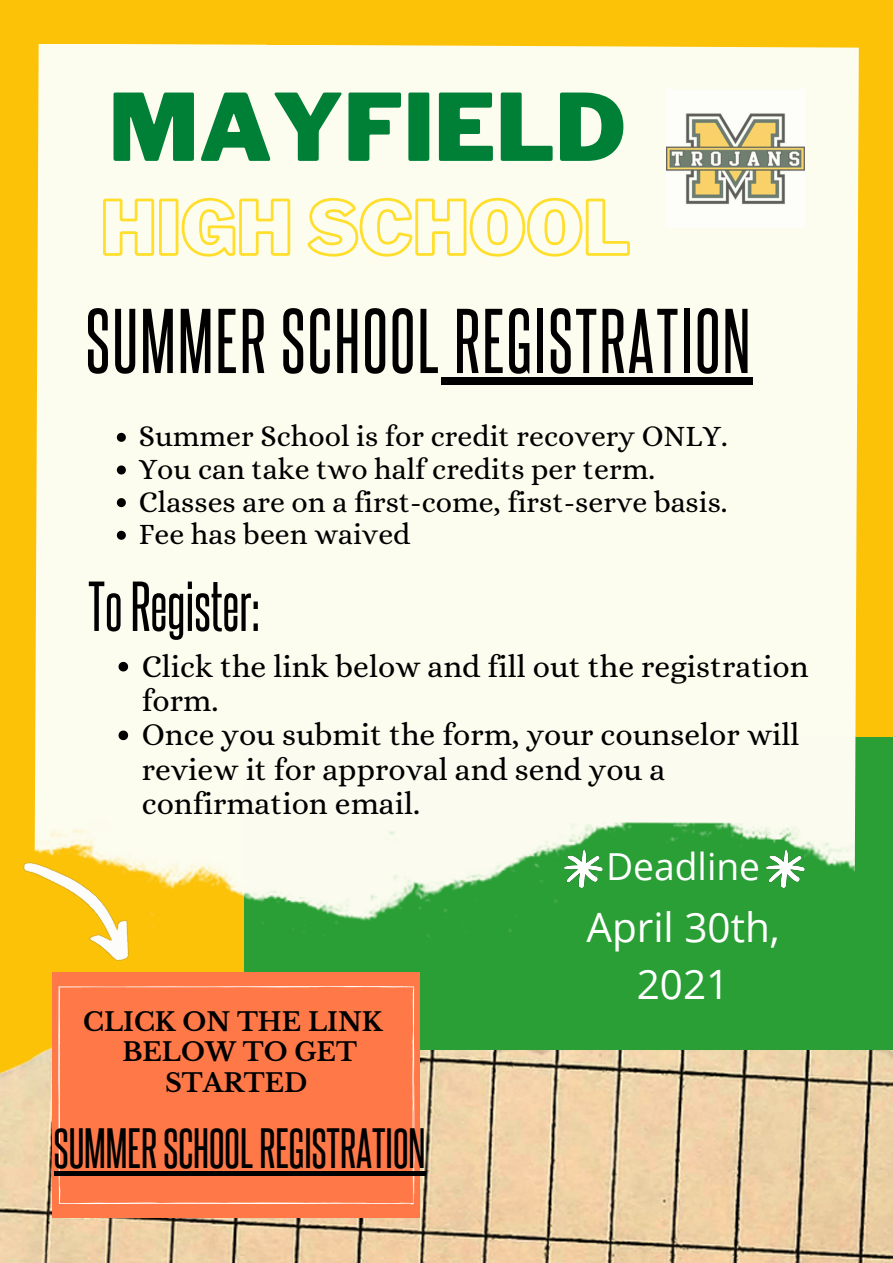
<style>
.page{position:relative;width:893px;height:1263px;background:#fbc208}
.page>*{position:absolute;margin:0;border:0;box-sizing:border-box;transform-origin:0 0}
.t1{font:900 92.1px "Libre Franklin";color:#008037}
.t2{font:78px "Aka Acid Steelfish";letter-spacing:.03em;color:#000}
.t3{font:60px "Aka Acid Steelfish";color:#000}
.t4{font:48px "Aka Acid Steelfish";color:#000}
.t5{font:40.5px/56.3px "Open Sans";color:#fff;text-align:center}
.t6{font:37.2px "Open Sans";color:#fff}
.t7{font:31.5px/34.3px "Alice";color:#000}
.t8{font:29.78px "Alice";color:#000}
.t9{font:700 25.35px/30.1px "Libre Baskerville";color:#000;text-align:center}
</style>
<div class="page">
<img style="left:0;top:1023px;width:893px;height:240px">
<div style="left:244px;top:737px;width:649px;height:312px;background:#2a9f36"></div>
<img style="left:34px;top:44px;width:825px;height:895px">
<div style="left:53px;top:972px;width:367px;height:246px;background:#ff7948"></div>
<img style="left:666px;top:89px;width:138px;height:138px">
<div style="left:441px;top:377px;width:311px;height:7px;background:#000"></div>
<svg style="left:117px;top:433px;width:9px;height:9px"></svg>
<svg style="left:117px;top:465px;width:9px;height:9px"></svg>
<svg style="left:117px;top:498px;width:9px;height:9px"></svg>
<svg style="left:117px;top:531px;width:9px;height:9px"></svg>
<svg style="left:119px;top:662px;width:9px;height:9px"></svg>
<svg style="left:119px;top:730px;width:9px;height:10px"></svg>
<svg style="left:58px;top:986px;width:357px;height:218px"></svg>
<img style="left:23px;top:810px;width:167px;height:198px">
<img style="left:565px;top:850px;width:37px;height:38px">
<div style="left:54px;top:1171px;width:371px;height:5px;background:#000"></div>
<img style="left:766px;top:850px;width:38px;height:38px">
<svg style="left:102px;top:196px;width:529px;height:62px;background:#fcf5c4"></svg>
<p class="t1" style="left:109px;top:72px;width:519px">MAYFIELD</p>
<p class="t2" style="left:86px;top:314px;width:666px">SUMMER SCHOOL REGISTRATION</p>
<p class="t8" style="left:139px;top:419px;width:590px">Summer School is for credit recovery ONLY.</p>
<p class="t8" style="left:139px;top:452px;width:518px">You can take two half credits per term.</p>
<p class="t8" style="left:139px;top:484px;width:590px">Classes are on a first-come, first-serve basis.</p>
<p class="t8" style="left:139px;top:517px;width:273px">Fee has been waived</p>
<p class="t3" style="left:88px;top:586px;width:173px">ToRegister:</p>
<p class="t7" style="left:142px;top:649px;width:668px">Click the link below and fill out the registration form.</p>
<p class="t7" style="left:142px;top:717px;width:659px">Once you submit the form, your counselor will review it for approval and send you a confirmation email.</p>
<p class="t9" style="left:83px;top:1007px;width:301px">CLICK ON THE LINK</p>
<p class="t9" style="left:122px;top:1037px;width:236px">BELOW TO GET<br>STARTED</p>
<p class="t4" style="left:54px;top:1132px;width:373px">SUMMERSCHOOLREGISTRATION</p>
<p class="t6" style="left:606px;top:840px;width:156px">Deadline</p>
<p class="t5" style="left:586px;top:898px;width:195px">April 30th,<br>2021</p>
</div>
